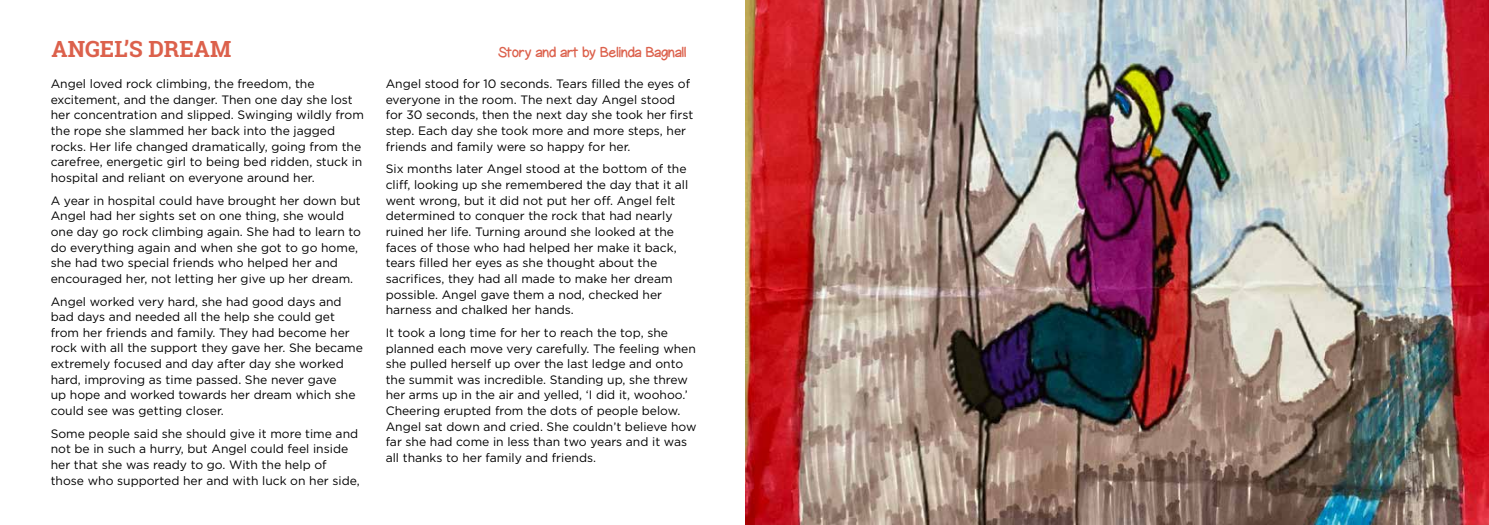
<style>
.page{position:relative;width:1489px;height:525px;background:#fff}
.page>*{position:absolute;margin:0;border:0;box-sizing:border-box;transform-origin:0 0}
.t1{font:700 22.5px "Roboto Slab";color:#dc614c}
.t2{font:13.75px "Gel Pen Upright";color:#dc614c}
.t3{font:12.12px/15.6px "Gotham";color:#000}
</style>
<div class="page">
<img style="left:745px;top:0;width:743px;height:524px">
<h1 class="t1" style="left:51px;top:34px;width:181px">ANGEL’S DREAM</h1>
<p class="t2" style="left:498px;top:43px;width:189px">Story and art by Belinda Bagnall</p>
<p class="t3" style="left:51px;top:75px;width:315px">Angel loved rock climbing, the freedom, the excitement, and the danger. Then one day she lost her concentration and slipped. Swinging wildly from the rope she slammed her back into the jagged rocks. Her life changed dramatically, going from the carefree, energetic girl to being bed ridden, stuck in hospital and reliant on everyone around her.</p>
<p class="t3" style="left:51px;top:192px;width:312px">A year in hospital could have brought her down but Angel had her sights set on one thing, she would one day go rock climbing again. She had to learn to do everything again and when she got to go home, she had two special friends who helped her and encouraged her, not letting her give up her dream.</p>
<p class="t3" style="left:51px;top:293px;width:314px">Angel worked very hard, she had good days and bad days and needed all the help she could get from her friends and family. They had become her rock with all the support they gave her. She became extremely focused and day after day she worked hard, improving as time passed. She never gave<br>up hope and worked towards her dream which she could see was getting closer.</p>
<p class="t3" style="left:51px;top:425px;width:310px">Some people said she should give it more time and not be in such a hurry, but Angel could feel inside her that she was ready to go. With the help of those who supported her and with luck on her side,</p>
<p class="t3" style="left:386px;top:76px;width:309px">Angel stood for 10 seconds. Tears filled the eyes of everyone in the room. The next day Angel stood for 30 seconds, then the next day she took her first step. Each day she took more and more steps, her friends and family were so happy for her.</p>
<p class="t3" style="left:386px;top:161px;width:304px">Six months later Angel stood at the bottom of the cliff, looking up she remembered the day that it all went wrong, but it did not put her off. Angel felt determined to conquer the rock that had nearly ruined her life. Turning around she looked at the faces of those who had helped her make it back, tears filled her eyes as she thought about the sacrifices, they had all made to make her dream possible. Angel gave them a nod, checked her harness and chalked her hands.</p>
<p class="t3" style="left:386px;top:324px;width:312px">It took a long time for her to reach the top, she planned each move very carefully. The feeling when she pulled herself up over the last ledge and onto the summit was incredible. Standing up, she threw her arms up in the air and yelled, ‘I did it, woohoo.’ Cheering erupted from the dots of people below.<br>Angel sat down and cried. She couldn’t believe how far she had come in less than two years and it was all thanks to her family and friends.</p>
</div>
